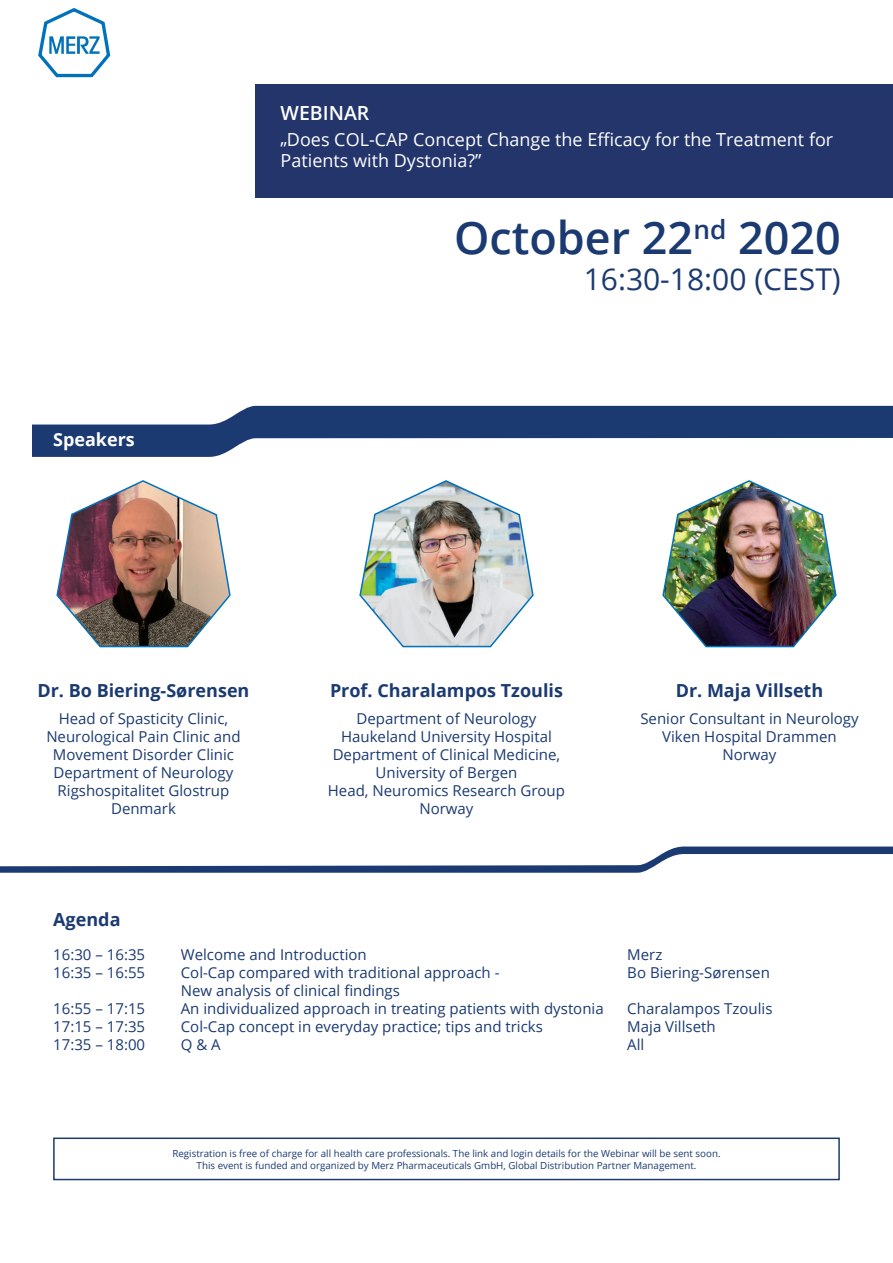
<style>
.page{position:relative;width:893px;height:1263px;background:#fff}
.page>*{position:absolute;margin:0;border:0;box-sizing:border-box;transform-origin:0 0}
.t1{font:600 45px "Open Sans";color:#1b3a71}
.t2{font:45px "Open Sans";color:#fff}
.t3{font:30px "Open Sans";color:#1b3a71}
.t4{font:600 19.5px "Open Sans";color:#fff}
.t5{font:18px/21.6px "Open Sans";color:#fff}
.t6{font:700 18px "Open Sans";color:#1b3a71}
.t7{font:700 18px "Open Sans";color:#fff}
.t8{font:15px/18px "Open Sans";color:#1b3a71;text-align:center}
.t9{font:9.75px/11.7px "Open Sans";color:#1b3a71;text-align:center}
</style>
<div class="page">
<svg style="left:0;top:846px;width:893px;height:27px"></svg>
<svg style="left:38px;top:8px;width:73px;height:70px"></svg>
<img style="left:56px;top:480px;width:175px;height:168px">
<img style="left:359px;top:480px;width:175px;height:168px">
<img style="left:662px;top:480px;width:175px;height:168px">
<svg style="left:32px;top:406px;width:861px;height:51px;fill:#1b3a71"></svg>
<div style="left:53px;top:1137px;width:787px;height:43px;border:2px solid #1b3a71"></div>
<div style="left:255px;top:84px;width:638px;height:114px;background:#23356b"></div>
<p class="t4" style="left:281px;top:99px;width:90px">WEBINAR</p>
<p class="t5" style="left:281px;top:137px;width:8px">”</p>
<p class="t2" style="left:293px;top:110px;width:324px">SAVE THE DATE</p>
<p class="t5" style="left:281px;top:128px;width:554px;text-indent:6px">Does COL-CAP Concept Change the Efficacy for the Treatment for<br>Patients with Dystonia?”</p>
<p class="t7" style="left:53px;top:427px;width:83px">Speakers</p>
<p class="t1" style="left:454px;top:206px;width:388px">October 22<sup>nd</sup> 2020</p>
<p class="t3" style="left:584px;top:258px;width:259px">16:30-18:00 (CEST)</p>
<p class="t6" style="left:37px;top:678px;width:214px">Dr. Bo Biering-Sørensen</p>
<p class="t8" style="left:46px;top:709px;width:196px">Head of Spasticity Clinic,<br>Neurological Pain Clinic and<br>Movement Disorder Clinic<br>Department of Neurology<br>Rigshospitalitet Glostrup<br>Denmark</p>
<p class="t6" style="left:53px;top:907px;width:69px">Agenda</p>
<p class="t6" style="left:330px;top:678px;width:234px">Prof. Charalampos Tzoulis</p>
<p class="t8" style="left:328px;top:709px;width:239px">Department of Neurology<br>Haukeland University Hospital<br>Department of Clinical Medicine,<br>University of Bergen<br>Head, Neuromics Research Group<br>Norway</p>
<p class="t6" style="left:676px;top:678px;width:149px">Dr. Maja Villseth</p>
<p class="t8" style="left:640px;top:709px;width:220px">Senior Consultant in Neurology<br>Viken Hospital Drammen<br>Norway</p>
<p class="t8" style="left:53px;top:945px;width:93px">16:30 – 16:35</p>
<p class="t8" style="left:181px;top:945px;width:187px">Welcome and Introduction</p>
<p class="t8" style="left:627px;top:945px;width:37px">Merz</p>
<p class="t8" style="left:53px;top:963px;width:93px">16:35 – 16:55</p>
<p class="t8" style="left:181px;top:963px;width:320px">Col-Cap compared with traditional approach -</p>
<p class="t8" style="left:627px;top:963px;width:144px">Bo Biering-Sørensen</p>
<p class="t8" style="left:181px;top:981px;width:221px">New analysis of clinical findings</p>
<p class="t8" style="left:53px;top:999px;width:93px">16:55 – 17:15</p>
<p class="t8" style="left:181px;top:999px;width:424px">An individualized approach in treating patients with dystonia</p>
<p class="t8" style="left:627px;top:999px;width:147px">Charalampos Tzoulis</p>
<p class="t8" style="left:53px;top:1017px;width:93px">17:15 – 17:35</p>
<p class="t8" style="left:181px;top:1017px;width:364px">Col-Cap concept in everyday practice; tips and tricks</p>
<p class="t8" style="left:627px;top:1017px;width:90px">Maja Villseth</p>
<p class="t8" style="left:53px;top:1035px;width:93px">17:35 – 18:00</p>
<p class="t8" style="left:181px;top:1035px;width:41px">Q &amp; A</p>
<p class="t8" style="left:627px;top:1035px;width:19px">All</p>
<p class="t9" style="left:172px;top:1147px;width:550px">Registration is free of charge for all health care professionals. The link and login details for the Webinar will be sent soon.<br>This event is funded and organized by Merz Pharmaceuticals GmbH, Global Distribution Partner Management.</p>
</div>
